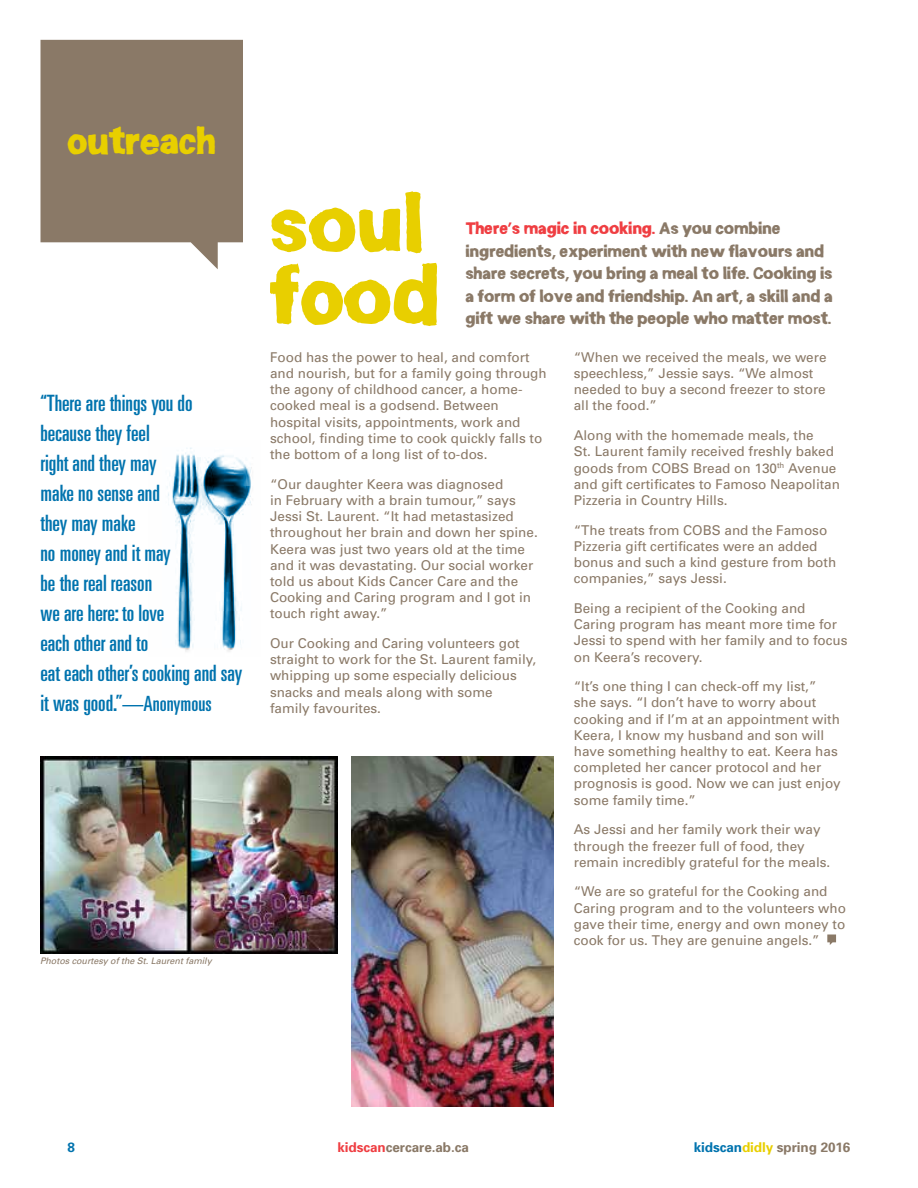
<style>
.page{position:relative;width:918px;height:1188px;background:#fff}
.page>*{position:absolute;margin:0;border:0;box-sizing:border-box;transform-origin:0 0}
.t1{font:72px/72px "KCCF Asolid";color:#e8cf00}
.t2{font:33px "KCCF Asolid Alternate";color:#e8cf00}
.t3{font:ultra-condensed 22.5px/30px "Univers";color:#0073ae}
.t4{font:15px/22.5px "KCCF Asolid";color:#8a7967}
.t5{font:13.5px/16.2px "Univers";color:#8a7967}
.t6{font:700 13.5px "Univers";letter-spacing:-.005em;color:#8a7967}
.t7{font:700 13.5px "Univers";color:#0073ae}
.t8{font:italic 9px "Univers";letter-spacing:-.005em;color:#8a7967}
.s1{font-size:21px}
.s2{font-family:"KCCF Asolid Alternate"}
.s3{color:#ef3e42}
.s4{color:#0073ae}
.s5{color:#e8cf00}
</style>
<div class="page">
<svg style="left:40px;top:40px;width:203px;height:229px;background:#978777"></svg>
<svg style="left:827px;top:935px;width:9px;height:10px"></svg>
<img style="left:351px;top:756px;width:203px;height:351px">
<img style="left:40px;top:756px;width:297px;height:198px">
<img style="left:167px;top:447px;width:85px;height:205px">
<h2 class="t2" style="left:68px;top:123px;width:150px">outreach</h2>
<h3 class="t3" style="left:40px;top:388px;width:203px">“There are things you do because they feel<br>right and they may<br>make no sense and<br>they may make<br>no money and it may<br>be the real reason<br>we are here: to love<br>each other and to<br>eat each other’s cooking and say it was good.”<span class="s1">—Anonymous</span></h3>
<p class="t8" style="left:40px;top:956px;width:173px">Photos courtesy of the St. Laurent family</p>
<h1 class="t1" style="left:270px;top:191px;width:172px">soul f<span class="s2">o</span>od</h1>
<p class="t5" style="left:270px;top:349px;width:278px">Food has the power to heal, and comfort and nourish, but for a family going through the agony of childhood cancer, a home&shy;cooked meal is a godsend. Between hospital visits, appointments, work and school, finding time to cook quickly falls to the bottom of a long list of to-dos.</p>
<p class="t5" style="left:270px;top:476px;width:269px">“Our daughter Keera was diagnosed<br>in February with a brain tumour,” says Jessi St. Laurent. “It had metastasized throughout her brain and down her spine.<br>Keera was just two years old at the time and it was devastating. Our social worker told us about Kids Cancer Care and the Cooking and Caring program and I got in touch right away.”</p>
<p class="t5" style="left:270px;top:635px;width:268px">Our Cooking and Caring volunteers got straight to work for the St. Laurent family, whipping up some especially delicious snacks and meals along with some<br>family favourites.</p>
<p class="t4" style="left:466px;top:218px;width:369px"><span class="s3">There's magic in cooking.</span> As you combine ingredients, experiment with new flavours and share secrets, you bring a meal to life. Cooking is a form of love and friendship. An art, a skill and a gift we share with the people who matter most.</p>
<p class="t5" style="left:574px;top:349px;width:254px">“When we received the meals, we were speechless,” Jessie says. “We almost needed to buy a second freezer to store all the food.”</p>
<p class="t5" style="left:574px;top:427px;width:268px">Along with the homemade meals, the<br>St. Laurent family received freshly baked goods from COBS Bread on 130<sup>th</sup> Avenue and gift certificates to Famoso Neapolitan Pizzeria in Country Hills.</p>
<p class="t5" style="left:574px;top:522px;width:264px">“The treats from COBS and the Famoso Pizzeria gift certificates were an added bonus and such a kind gesture from both companies,” says Jessi.</p>
<p class="t5" style="left:574px;top:600px;width:275px">Being a recipient of the Cooking and Caring program has meant more time for Jessi to spend with her family and to focus on Keera’s recovery.</p>
<p class="t5" style="left:574px;top:678px;width:269px">“It’s one thing I can check-off my list,” she says. “I don’t have to worry about cooking and if I’m at an appointment with Keera, I know my husband and son will have something healthy to eat. Keera has completed her cancer protocol and her prognosis is good. Now we can just enjoy some family time.”</p>
<p class="t5" style="left:574px;top:821px;width:258px">As Jessi and her family work their way through the freezer full of food, they remain incredibly grateful for the meals.</p>
<p class="t5" style="left:574px;top:883px;width:274px">“We are so grateful for the Cooking and Caring program and to the volunteers who gave their time, energy and own money to cook for us. They are genuine angels.”</p>
<p class="t7" style="left:68px;top:1138px;width:9px">8</p>
<p class="t6" style="left:338px;top:1138px;width:133px"><span class="s3">kidscan</span>cercare.ab.ca</p>
<p class="t6" style="left:694px;top:1138px;width:158px"><span class="s4">kidscan</span><span class="s5">didly</span> spring 2016</p>
</div>
